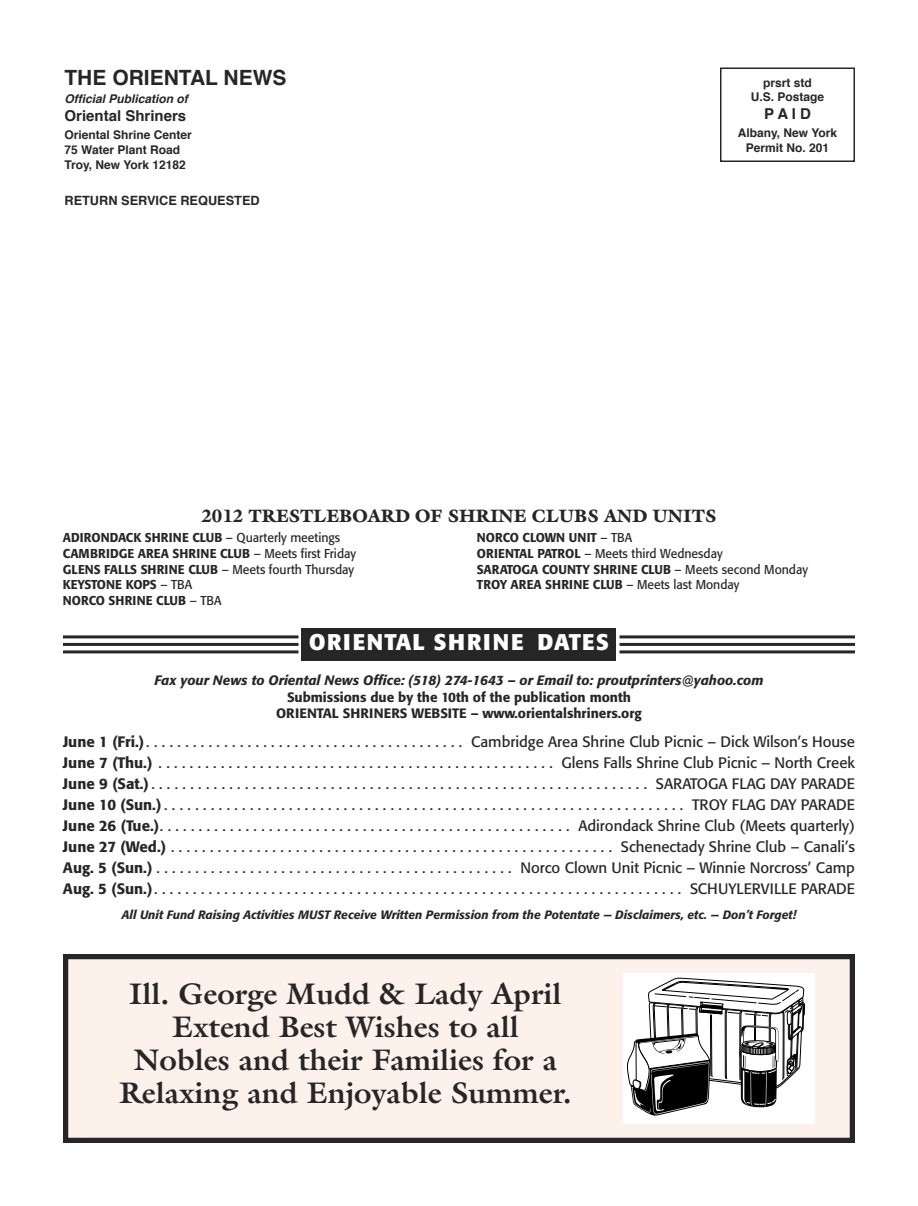
<style>
.page{position:relative;width:918px;height:1206px;background:#fff}
.page>*{position:absolute;margin:0;border:0;box-sizing:border-box;transform-origin:0 0}
.t1{font:700 30px/33px "Galliard";color:#272627;text-align:center}
.t2{font:700 22.5px "Formata";letter-spacing:.07em;color:#fff}
.t3{font:700 21px "Helvetica";color:#272627}
.t4{font:900 18px "Galliard";color:#272627}
.t5{font:15px/21px "Formata";color:#272627;text-align:justify}
.t6{font:700 15px "Helvetica";color:#272627}
.t7{font:500 13.5px/16.5px "Formata";color:#272627;text-align:center}
.t8{font:italic 500 13.5px "Formata";color:#272627}
.t9{font:500 12.75px/15.8px "Formata";color:#272627;scale:.96 1}
.t10{font:700 12.75px "Helvetica";color:#272627}
.t11{font:italic 500 12px "Formata";color:#272627}
.t12{font:700 12px/15px "Helvetica";color:#272627;text-align:center}
.t13{font:italic 700 12px "Helvetica";color:#272627}
.s1{font-weight:400}
.s2{font-weight:500}
</style>
<div class="page">
<div style="left:720px;top:68px;width:135px;height:94px;border:2px solid #272627"></div>
<div style="left:302px;top:628px;width:314px;height:33px;background:#272627"></div>
<hr style="left:63px;top:635px;width:235px;height:3px;background:#272627">
<hr style="left:63px;top:643px;width:235px;height:3px;background:#272627">
<hr style="left:63px;top:650px;width:235px;height:3px;background:#272627">
<hr style="left:620px;top:635px;width:235px;height:3px;background:#272627">
<hr style="left:620px;top:643px;width:235px;height:3px;background:#272627">
<hr style="left:620px;top:650px;width:235px;height:3px;background:#272627">
<div style="left:66px;top:957px;width:786px;height:183px;background:#fdf1eb"></div>
<div style="left:63px;top:954px;width:792px;height:189px;border:5px solid #272627"></div>
<div style="left:623px;top:973px;width:192px;height:151px;background:#fff"></div>
<svg style="left:627px;top:977px;width:178px;height:139px"></svg>
<h3 class="t3" style="left:64px;top:69px;width:224px">the orientaL news</h3>
<p class="t13" style="left:64px;top:94px;width:127px">official Publication of</p>
<p class="t6" style="left:64px;top:110px;width:123px">oriental shriners</p>
<p class="t12" style="left:64px;top:128px;width:129px;text-align:left">oriental shrine center<br>75 water Plant road troy, new york 12182</p>
<p class="t10" style="left:64px;top:195px;width:197px">return service requested</p>
<p class="t12" style="left:751px;top:77px;width:75px;line-height:14.4px">prsrt std u.s. Postage</p>
<p class="t6" style="left:764px;top:108px;width:48px">Paid</p>
<p class="t12" style="left:738px;top:127px;width:101px">albany, new york<br>Permit no. 201</p>
<p class="t4" style="left:202px;top:508px;width:516px">2012 TRESTLEBOARD OF SHRINE CLUBS AND UNITS</p>
<p class="t9" style="left:63px;top:531px;width:307px">ADIRONDACK SHRINE CLUB <span class="s1">– Quarterly meetings </span>CAMBRIDGE AREA SHRINE CLUB <span class="s1">– Meets first Friday </span>GLENS FALLS SHRINE CLUB <span class="s1">– Meets fourth Thursday </span>KEYSTONE KOPS <span class="s1">– TBA<br></span>NORCO SHRINE CLUB <span class="s1">– TBA</span></p>
<p class="t9" style="left:477px;top:531px;width:346px">NORCO CLOWN UNIT <span class="s1">– TBA<br></span>ORIENTAL PATROL <span class="s1">– Meets third Wednesday<br></span>SARATOGA COUNTY SHRINE CLUB <span class="s1">– Meets second Monday </span>TROY AREA SHRINE CLUB <span class="s1">– Meets last Monday</span></p>
<h2 class="t2" style="left:309px;top:633px;width:301px">ORIENTAL SHRINE DATES</h2>
<p class="t8" style="left:154px;top:675px;width:611px">Fax your News to Oriental News Office: (518) 274-1643 – or Email to: proutprinters@yahoo.com</p>
<p class="t7" style="left:276px;top:690px;width:367px">Submissions due by the 10th of the publication month<br>ORIENTAL SHRINERS WEBSITE – www.orientalshriners.org</p>
<p class="t5" style="left:63px;top:732px;width:794px"><span class="s2">June 1 (Fri.)</span>. . . . . . . . . . . . . . . . . . . . . . . . . . . . . . . . . . . . . . . . . Cambridge Area Shrine Club Picnic – Dick Wilson’s House <span class="s2">June 7 (Thu.)</span> . . . . . . . . . . . . . . . . . . . . . . . . . . . . . . . . . . . . . . . . . . . . . . . . . . . Glens Falls Shrine Club Picnic – North Creek <span class="s2">June 9 (Sat.)</span> . . . . . . . . . . . . . . . . . . . . . . . . . . . . . . . . . . . . . . . . . . . . . . . . . . . . . . . . . . . . . . . . SARATOGA FLAG DAY PARADE <span class="s2">June 10 (Sun.)</span> . . . . . . . . . . . . . . . . . . . . . . . . . . . . . . . . . . . . . . . . . . . . . . . . . . . . . . . . . . . . . . . . . . . TROY FLAG DAY PARADE <span class="s2">June 26 (Tue.)</span>. . . . . . . . . . . . . . . . . . . . . . . . . . . . . . . . . . . . . . . . . . . . . . . . . . . . . Adirondack Shrine Club (Meets quarterly)<br><span class="s2">June 27 (Wed.)</span> . . . . . . . . . . . . . . . . . . . . . . . . . . . . . . . . . . . . . . . . . . . . . . . . . . . . . . . . . Schenectady Shrine Club – Canali’s <span class="s2">Aug. 5 (Sun.)</span> . . . . . . . . . . . . . . . . . . . . . . . . . . . . . . . . . . . . . . . . . . . . . . Norco Clown Unit Picnic – Winnie Norcross’ Camp <span class="s2">Aug. 5 (Sun.)</span>. . . . . . . . . . . . . . . . . . . . . . . . . . . . . . . . . . . . . . . . . . . . . . . . . . . . . . . . . . . . . . . . . . . . SCHUYLERVILLE PARADE</p>
<p class="t11" style="left:122px;top:910px;width:676px">All Unit Fund Raising Activities MUST Receive Written Permission from the Potentate — Disclaimers, etc. — Don’t Forget!</p>
<h1 class="t1" style="left:119px;top:977px;width:454px">Ill. George Mudd &amp; Lady April<br>Extend Best Wishes to all<br>Nobles and their Families for a<br>Relaxing and Enjoyable Summer.</h1>
</div>
